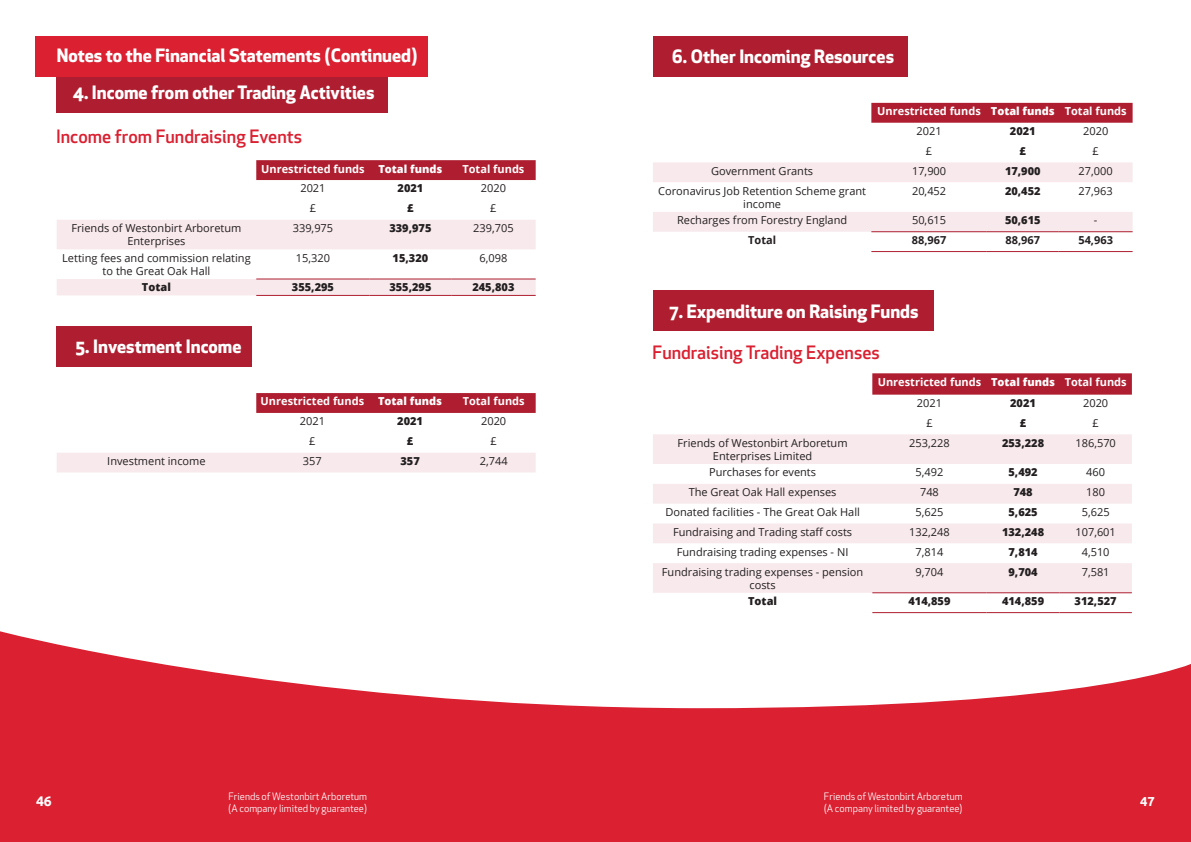
<style>
.page{position:relative;width:1191px;height:842px;background:#fff}
.page>*{position:absolute;margin:0;border:0;box-sizing:border-box;transform-origin:0 0}
.t1{font:700 18px "Apex New";color:#fff}
.t2{font:500 18px "Apex New";color:#da2031}
.t3{font:700 14px "Ubuntu";color:#fff}
.t4{font:700 13px "Ubuntu";color:#fff}
.t5{font:11px/13.2px "Open Sans";color:#231f20;text-align:center}
.t6{font:700 11px/19.9px "Open Sans";color:#fff}
.t7{font:800 11px "Open Sans";color:#231f20}
.t8{font:700 11px "Open Sans";color:#231f20}
.t9{font:800 11px "Open Sans";color:#fff}
.t10{font:10px/12px "Apex New";color:#fff}
.s1{font-weight:800}
.s2{font-weight:400;color:#231f20}
</style>
<div class="page">
<svg style="left:0;top:631px;width:1191px;height:211px;fill:#da2031"></svg>
<div style="left:57px;top:72px;width:331px;height:40px;background:#ae1e30"></div>
<div style="left:256px;top:160px;width:279px;height:20px;background:#ae1e30"></div>
<svg style="left:57px;top:220px;width:478px;height:75px"></svg>
<hr style="left:256px;top:278px;width:114px;height:1px;background:#ae1e30">
<hr style="left:370px;top:278px;width:81px;height:1px;background:#ae1e30">
<hr style="left:451px;top:278px;width:84px;height:1px;background:#ae1e30">
<hr style="left:256px;top:295px;width:114px;height:1px;background:#ae1e30">
<hr style="left:370px;top:295px;width:81px;height:1px;background:#ae1e30">
<hr style="left:451px;top:295px;width:84px;height:1px;background:#ae1e30">
<div style="left:57px;top:326px;width:195px;height:40px;background:#ae1e30"></div>
<svg style="left:256px;top:393px;width:279px;height:20px;background:#ae1f31"></svg>
<div style="left:57px;top:453px;width:478px;height:19px;background:#f8e9ec"></div>
<div style="left:653px;top:36px;width:254px;height:40px;background:#ae1e30"></div>
<div style="left:871px;top:103px;width:261px;height:20px;background:#ae1e30"></div>
<svg style="left:653px;top:162px;width:479px;height:70px"></svg>
<hr style="left:871px;top:231px;width:115px;height:1px;background:#ae1e30">
<hr style="left:986px;top:231px;width:72px;height:1px;background:#ae1e30">
<hr style="left:1058px;top:231px;width:74px;height:1px;background:#ae1e30">
<hr style="left:871px;top:251px;width:115px;height:1px;background:#ae1e30">
<hr style="left:986px;top:251px;width:72px;height:1px;background:#ae1e30">
<hr style="left:1058px;top:251px;width:74px;height:1px;background:#ae1e30">
<div style="left:653px;top:291px;width:280px;height:40px;background:#ae1e30"></div>
<svg style="left:872px;top:373px;width:259px;height:22px;background:#b02536"></svg>
<svg style="left:653px;top:434px;width:478px;height:159px;fill:#f8e9ec"></svg>
<hr style="left:872px;top:592px;width:114px;height:1px;background:#ae1e30">
<hr style="left:986px;top:592px;width:73px;height:1px;background:#ae1e30">
<hr style="left:1059px;top:592px;width:72px;height:1px;background:#ae1e30">
<hr style="left:872px;top:612px;width:114px;height:1px;background:#ae1e30">
<hr style="left:986px;top:612px;width:73px;height:1px;background:#ae1e30">
<hr style="left:1059px;top:612px;width:72px;height:1px;background:#ae1e30">
<div style="left:36px;top:36px;width:392px;height:41px;background:#da2031"></div>
<h1 class="t1" style="left:57px;top:43px;width:362px">Notes to the Financial Statements (Continued)</h1>
<h1 class="t1" style="left:73px;top:79px;width:303px">4. Income from other Trading Activities</h1>
<h1 class="t2" style="left:56px;top:124px;width:247px">Income from Fundraising Events</h1>
<p class="t6" style="left:261px;top:158px;width:183px">Unrestricted funds <span class="s1">Total funds</span></p>
<p class="t6" style="left:462px;top:158px;width:63px">Total funds</p>
<p class="t5" style="left:300px;top:182px;width:27px">2021</p>
<p class="t7" style="left:397px;top:180px;width:27px">2021</p>
<p class="t5" style="left:481px;top:182px;width:27px">2020</p>
<p class="t5" style="left:310px;top:201px;width:8px">£</p>
<p class="t7" style="left:407px;top:200px;width:8px">£</p>
<p class="t5" style="left:490px;top:201px;width:8px">£</p>
<p class="t5" style="left:71px;top:221px;width:171px">Friends of Westonbirt Arboretum<br>Enterprises</p>
<p class="t5" style="left:293px;top:221px;width:42px">339,975</p>
<p class="t7" style="left:389px;top:220px;width:44px">339,975</p>
<p class="t5" style="left:473px;top:221px;width:42px">239,705</p>
<p class="t5" style="left:62px;top:251px;width:190px">Letting fees and commission relating to the Great Oak Hall</p>
<p class="t5" style="left:296px;top:251px;width:36px">15,320</p>
<p class="t7" style="left:392px;top:249px;width:37px">15,320</p>
<p class="t5" style="left:479px;top:251px;width:29px">6,098</p>
<p class="t7" style="left:142px;top:279px;width:30px">Total</p>
<p class="t7" style="left:292px;top:279px;width:44px">355,295</p>
<p class="t7" style="left:389px;top:279px;width:44px">355,295</p>
<p class="t7" style="left:472px;top:279px;width:44px">245,803</p>
<h1 class="t1" style="left:76px;top:333px;width:167px">5. Investment Income</h1>
<p class="t6" style="left:261px;top:391px;width:105px">Unrestricted funds</p>
<p class="t9" style="left:378px;top:393px;width:66px">Total funds</p>
<p class="t6" style="left:463px;top:391px;width:63px">Total funds</p>
<p class="t5" style="left:300px;top:414px;width:27px">2021</p>
<p class="t7" style="left:397px;top:413px;width:27px">2021</p>
<p class="t5" style="left:481px;top:414px;width:27px">2020</p>
<p class="t5" style="left:309px;top:434px;width:8px">£</p>
<p class="t7" style="left:407px;top:433px;width:8px">£</p>
<p class="t5" style="left:490px;top:434px;width:8px">£</p>
<p class="t5" style="left:107px;top:454px;width:100px">Investment income</p>
<p class="t5" style="left:303px;top:454px;width:20px">357</p>
<p class="t7" style="left:400px;top:453px;width:21px">357</p>
<p class="t5" style="left:480px;top:454px;width:29px">2,744</p>
<h1 class="t1" style="left:672px;top:43px;width:224px">6. Other Incoming Resources</h1>
<p class="t6" style="left:916px;top:101px;width:212px;text-indent:-39px">Unrestricted funds <span class="s1">Total funds</span> Total funds<br><span class="s2">2021</span></p>
<p class="t7" style="left:1010px;top:123px;width:27px">2021</p>
<p class="t5" style="left:1083px;top:124px;width:27px">2020</p>
<p class="t5" style="left:926px;top:144px;width:8px">£</p>
<p class="t7" style="left:1019px;top:143px;width:8px">£</p>
<p class="t5" style="left:1092px;top:144px;width:8px">£</p>
<p class="t5" style="left:711px;top:164px;width:103px">Government Grants</p>
<p class="t5" style="left:912px;top:164px;width:36px">17,900</p>
<p class="t7" style="left:1005px;top:162px;width:37px">17,900</p>
<p class="t5" style="left:1078px;top:164px;width:36px">27,000</p>
<p class="t5" style="left:658px;top:184px;width:209px">Coronavirus Job Retention Scheme grant income</p>
<p class="t5" style="left:912px;top:184px;width:36px">20,452</p>
<p class="t7" style="left:1005px;top:182px;width:37px">20,452</p>
<p class="t5" style="left:1078px;top:184px;width:36px">27,963</p>
<p class="t5" style="left:677px;top:213px;width:172px">Recharges from Forestry England</p>
<p class="t5" style="left:912px;top:213px;width:36px">50,615</p>
<p class="t7" style="left:1005px;top:212px;width:37px">50,615</p>
<p class="t5" style="left:1094px;top:213px;width:5px">-</p>
<p class="t8" style="left:748px;top:232px;width:29px">Total</p>
<p class="t8" style="left:911px;top:232px;width:36px">88,967</p>
<p class="t8" style="left:1005px;top:232px;width:36px">88,967</p>
<p class="t8" style="left:1078px;top:232px;width:36px">54,963</p>
<h1 class="t1" style="left:669px;top:298px;width:250px">7. Expenditure on Raising Funds</h1>
<h1 class="t2" style="left:652px;top:340px;width:229px">Fundraising Trading Expenses</h1>
<p class="t6" style="left:917px;top:371px;width:211px;line-height:21.3px;text-indent:-39px">Unrestricted funds <span class="s1">Total funds</span> Total funds<br><span class="s2">2021</span></p>
<p class="t7" style="left:1010px;top:395px;width:27px">2021</p>
<p class="t5" style="left:1083px;top:396px;width:27px">2020</p>
<p class="t5" style="left:926px;top:416px;width:8px">£</p>
<p class="t7" style="left:1019px;top:415px;width:8px">£</p>
<p class="t5" style="left:1092px;top:416px;width:8px">£</p>
<p class="t5" style="left:677px;top:436px;width:171px">Friends of Westonbirt Arboretum<br>Enterprises Limited</p>
<p class="t5" style="left:909px;top:436px;width:42px">253,228</p>
<p class="t7" style="left:1002px;top:434px;width:44px">253,228</p>
<p class="t5" style="left:1075px;top:436px;width:42px">186,570</p>
<p class="t5" style="left:709px;top:465px;width:108px">Purchases for events</p>
<p class="t5" style="left:915px;top:465px;width:29px">5,492</p>
<p class="t7" style="left:1008px;top:464px;width:31px">5,492</p>
<p class="t5" style="left:1086px;top:465px;width:20px">460</p>
<p class="t5" style="left:689px;top:485px;width:149px">The Great Oak Hall expenses</p>
<p class="t5" style="left:920px;top:485px;width:20px">748</p>
<p class="t7" style="left:1013px;top:484px;width:21px">748</p>
<p class="t5" style="left:1086px;top:485px;width:20px">180</p>
<p class="t5" style="left:665px;top:505px;width:196px">Donated facilities - The Great Oak Hall</p>
<p class="t5" style="left:915px;top:505px;width:29px">5,625</p>
<p class="t7" style="left:1008px;top:504px;width:31px">5,625</p>
<p class="t5" style="left:1081px;top:505px;width:29px">5,625</p>
<p class="t5" style="left:673px;top:525px;width:181px">Fundraising and Trading staff costs</p>
<p class="t5" style="left:909px;top:525px;width:42px">132,248</p>
<p class="t7" style="left:1002px;top:523px;width:44px">132,248</p>
<p class="t5" style="left:1075px;top:525px;width:42px">107,601</p>
<p class="t5" style="left:677px;top:545px;width:173px">Fundraising trading expenses - NI</p>
<p class="t5" style="left:915px;top:545px;width:29px">7,814</p>
<p class="t7" style="left:1008px;top:543px;width:31px">7,814</p>
<p class="t5" style="left:1081px;top:545px;width:29px">4,510</p>
<p class="t5" style="left:662px;top:565px;width:203px">Fundraising trading expenses - pension costs</p>
<p class="t5" style="left:915px;top:565px;width:29px">9,704</p>
<p class="t7" style="left:1008px;top:563px;width:31px">9,704</p>
<p class="t5" style="left:1081px;top:565px;width:29px">7,581</p>
<p class="t7" style="left:748px;top:593px;width:30px">Total</p>
<p class="t7" style="left:908px;top:593px;width:44px">414,859</p>
<p class="t7" style="left:1002px;top:593px;width:44px">414,859</p>
<p class="t7" style="left:1074px;top:593px;width:44px">312,527</p>
<p class="t10" style="left:228px;top:790px;width:140px">Friends of Westonbirt Arboretum (A company limited by guarantee)</p>
<p class="t10" style="left:824px;top:790px;width:140px">Friends of Westonbirt Arboretum (A company limited by guarantee)</p>
<p class="t3" style="left:36px;top:792px;width:17px">46</p>
<p class="t4" style="left:1140px;top:793px;width:16px">47</p>
</div>
